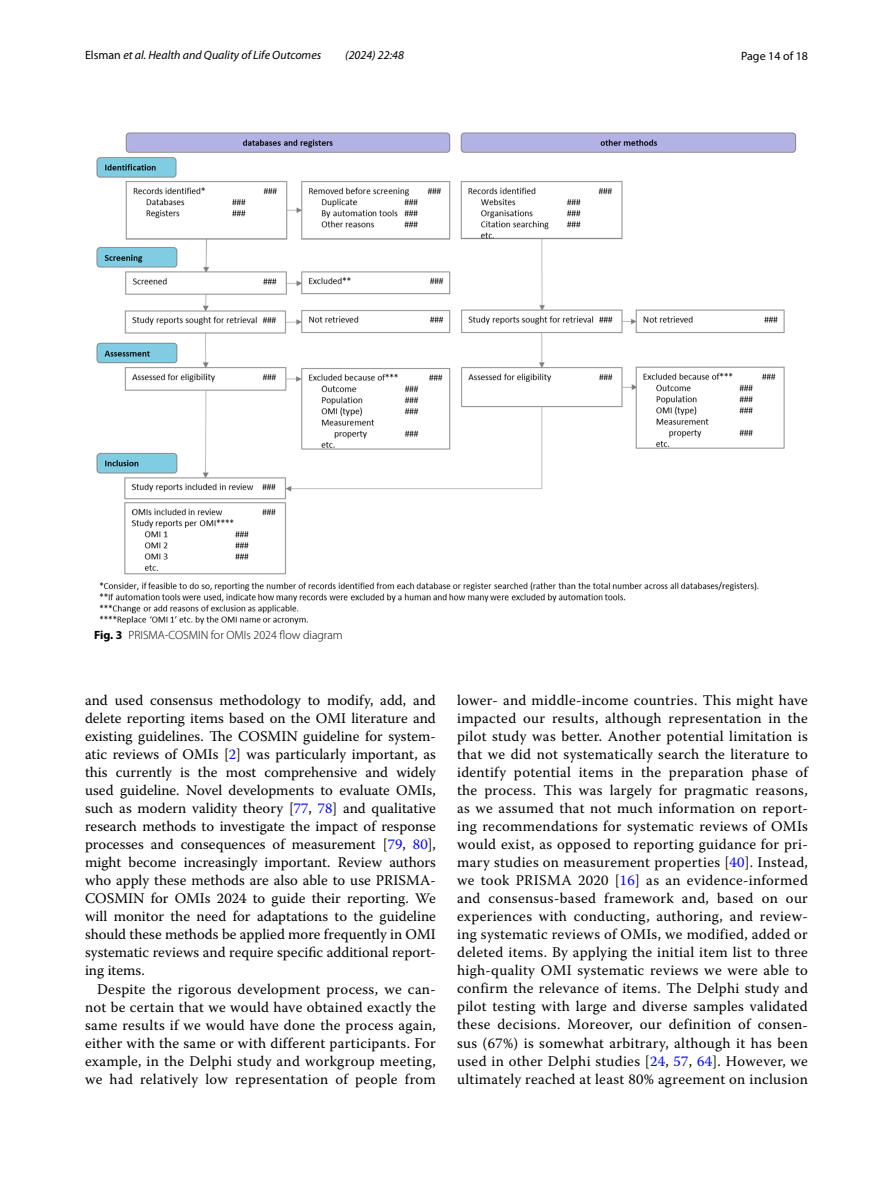
<style>
.page{position:relative;width:893px;height:1187px;background:#fff}
.page>*{position:absolute;margin:0;border:0;box-sizing:border-box;transform-origin:0 0}
.t1{font:14.7px/18px "Warnock Pro";letter-spacing:.02em;color:#000;text-align:justify}
.t2{font:italic 12px "Myriad Pro";color:#000}
.t3{font:300 12px "Myriad Pro";color:#000}
.t4{font:12px "Myriad Pro";color:#000}
.s1{font-style:normal}
.s2{font-weight:700}
.s3{color:#00f}
</style>
<div class="page">
<img style="left:96px;top:133px;width:701px;height:491px">
<p class="t2" style="left:85px;top:48px;width:238px"><span class="s1">Elsman</span> et al. Health and Quality of Life Outcomes</p>
<p class="t2" style="left:345px;top:48px;width:60px">(2024) 22:48</p>
<p class="t4" style="left:741px;top:48px;width:68px">Page 14 of 18</p>
<p class="t3" style="left:94px;top:628px;width:250px"><span class="s2">Fig. 3</span> PRISMA-COSMIN for OMIs 2024 flow diagram</p>
<p class="t1" style="left:85px;top:691px;width:352px">and used consensus methodology to modify, add, and delete reporting items based on the OMI literature and existing guidelines. The COSMIN guideline for system&shy;atic reviews of OMIs [<span class="s3">2</span>] was particularly important, as this currently is the most comprehensive and widely used guideline. Novel developments to evaluate OMIs, such as modern validity theory [<span class="s3">77</span>, <span class="s3">78</span>] and qualitative research methods to investigate the impact of response processes and consequences of measurement [<span class="s3">79</span>, <span class="s3">80</span>], might become increasingly important. Review authors who apply these methods are also able to use PRISMA-COSMIN for OMIs 2024 to guide their reporting. We will monitor the need for adaptations to the guideline should these methods be applied more frequently in OMI systematic reviews and require specific additional report&shy;ing items.</p>
<p class="t1" style="left:85px;top:979px;width:352px;text-indent:12px">Despite the rigorous development process, we can&shy;not be certain that we would have obtained exactly the same results if we would have done the process again, either with the same or with different participants. For example, in the Delphi study and workgroup meeting, we had relatively low representation of people from</p>
<p class="t1" style="left:457px;top:691px;width:352px">lower- and middle-income countries. This might have impacted our results, although representation in the pilot study was better. Another potential limitation is that we did not systematically search the literature to identify potential items in the preparation phase of the process. This was largely for pragmatic reasons, as we assumed that not much information on report&shy;ing recommendations for systematic reviews of OMIs would exist, as opposed to reporting guidance for pri&shy;mary studies on measurement properties [<span class="s3">40</span>]. Instead, we took PRISMA 2020 [<span class="s3">16</span>] as an evidence-informed and consensus-based framework and, based on our experiences with conducting, authoring, and review&shy;ing systematic reviews of OMIs, we modified, added or deleted items. By applying the initial item list to three high-quality OMI systematic reviews we were able to confirm the relevance of items. The Delphi study and pilot testing with large and diverse samples validated these decisions. Moreover, our definition of consen&shy;sus (67%) is somewhat arbitrary, although it has been used in other Delphi studies [<span class="s3">24</span>, <span class="s3">57</span>, <span class="s3">64</span>]. However, we ultimately reached at least 80% agreement on inclusion</p>
</div>
